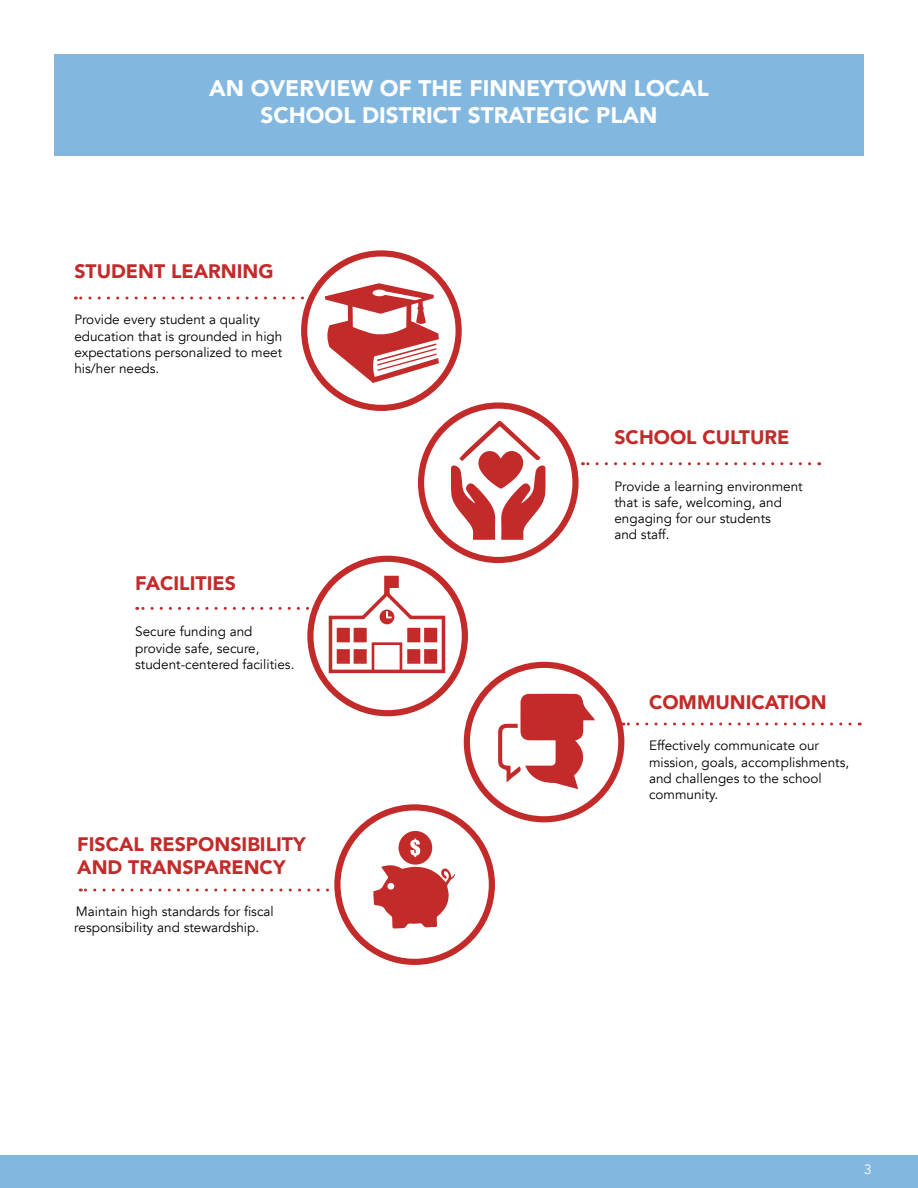
<style>
.page{position:relative;width:918px;height:1188px;background:#fff}
.page>*{position:absolute;margin:0;border:0;box-sizing:border-box;transform-origin:0 0}
.t1{font:900 22.5px/27px "Avenir";color:#fff;text-align:center}
.t2{font:900 19.5px/23.4px "Avenir";color:#c22b2a}
.t3{font:13.5px/16.2px "Avenir";color:#000}
.t4{font:13.5px "Avenir";color:#fff}
</style>
<div class="page">
<div style="left:0;top:1156px;width:918px;height:32px;background:#82b8df"></div>
<svg style="left:75px;top:297px;width:228px;height:3px"></svg>
<div style="left:54px;top:54px;width:810px;height:102px;background:#82b8df"></div>
<div style="left:418px;top:402px;width:161px;height:161px;border:6px solid #c22b2a;border-radius:50%"></div>
<svg style="left:451px;top:419px;width:95px;height:121px"></svg>
<svg style="left:327px;top:574px;width:120px;height:100px"></svg>
<div style="left:372px;top:642px;width:30px;height:31px;border:3px solid #c22b2a"></div>
<div style="left:407px;top:628px;width:13px;height:14px;border:3px solid #c22b2a"></div>
<div style="left:407px;top:649px;width:13px;height:15px;border:3px solid #c22b2a"></div>
<div style="left:424px;top:628px;width:13px;height:14px;border:3px solid #c22b2a"></div>
<div style="left:424px;top:649px;width:13px;height:15px;border:3px solid #c22b2a"></div>
<div style="left:354px;top:628px;width:13px;height:14px;border:3px solid #c22b2a"></div>
<div style="left:354px;top:649px;width:13px;height:15px;border:3px solid #c22b2a"></div>
<div style="left:337px;top:628px;width:13px;height:14px;border:3px solid #c22b2a"></div>
<div style="left:337px;top:649px;width:13px;height:15px;border:3px solid #c22b2a"></div>
<div style="left:387px;top:579px;width:9px;height:6px;background:#c22b2a"></div>
<div style="left:339px;top:630px;width:8px;height:10px;background:#c22b2a"></div>
<div style="left:356px;top:630px;width:8px;height:10px;background:#c22b2a"></div>
<div style="left:339px;top:652px;width:8px;height:9px;background:#c22b2a"></div>
<div style="left:356px;top:652px;width:8px;height:9px;background:#c22b2a"></div>
<div style="left:410px;top:630px;width:8px;height:10px;background:#c22b2a"></div>
<div style="left:427px;top:630px;width:8px;height:10px;background:#c22b2a"></div>
<div style="left:410px;top:652px;width:8px;height:9px;background:#c22b2a"></div>
<div style="left:427px;top:652px;width:8px;height:9px;background:#c22b2a"></div>
<div style="left:307px;top:556px;width:161px;height:160px;border:6px solid #c22b2a;border-radius:50%"></div>
<div style="left:464px;top:662px;width:160px;height:160px;border:6px solid #c22b2a;border-radius:50%"></div>
<svg style="left:498px;top:694px;width:97px;height:95px"></svg>
<div style="left:334px;top:804px;width:161px;height:161px;border:6px solid #c22b2a;border-radius:50%"></div>
<svg style="left:373px;top:831px;width:82px;height:98px"></svg>
<svg style="left:325px;top:283px;width:114px;height:100px"></svg>
<div style="left:301px;top:250px;width:161px;height:161px;border:6px solid #c22b2a;border-radius:50%"></div>
<svg style="left:582px;top:462px;width:228px;height:3px"></svg>
<svg style="left:137px;top:607px;width:171px;height:3px"></svg>
<svg style="left:623px;top:723px;width:227px;height:3px"></svg>
<svg style="left:80px;top:889px;width:248px;height:3px"></svg>
<h1 class="t1" style="left:209px;top:74px;width:501px">AN OVERVIEW OF THE FINNEYTOWN LOCAL<br>SCHOOL DISTRICT STRATEGIC PLAN</h1>
<h2 class="t2" style="left:74px;top:259px;width:201px">STUDENT LEARNING</h2>
<p class="t3" style="left:74px;top:312px;width:209px">Provide every student a quality education that is grounded in high expectations personalized to meet his/her needs.</p>
<h2 class="t2" style="left:135px;top:571px;width:102px">FACILITIES</h2>
<p class="t3" style="left:135px;top:624px;width:161px">Secure funding and provide safe, secure, student-centered facilities.</p>
<h2 class="t2" style="left:77px;top:832px;width:230px">FISCAL RESPONSIBILITY<br>AND TRANSPARENCY</h2>
<p class="t3" style="left:74px;top:903px;width:201px">Maintain high standards for fiscal responsibility and stewardship.</p>
<h2 class="t2" style="left:614px;top:425px;width:177px">SCHOOL CULTURE</h2>
<p class="t3" style="left:614px;top:478px;width:190px">Provide a learning environment that is safe, welcoming, and engaging for our students<br>and staff.</p>
<h2 class="t2" style="left:649px;top:690px;width:179px">COMMUNICATION</h2>
<p class="t3" style="left:649px;top:738px;width:202px">Effectively communicate our mission, goals, accomplishments, and challenges to the school community.</p>
<p class="t4" style="left:864px;top:1162px;width:9px">3</p>
</div>
